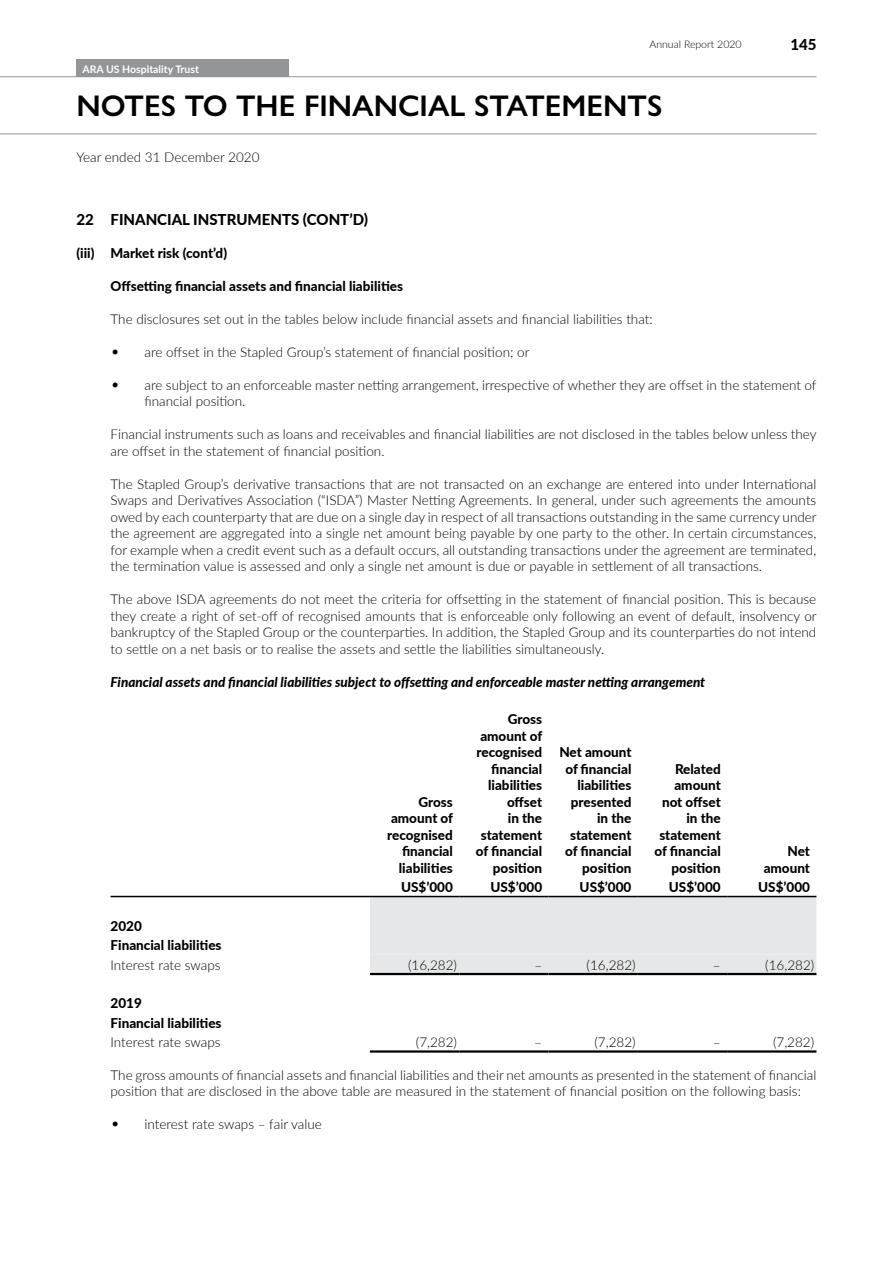
<style>
.page{position:relative;width:893px;height:1263px;background:#fff}
.page>*{position:absolute;margin:0;border:0;box-sizing:border-box;transform-origin:0 0}
.t1{font:600 30px "Gill Sans Nova";color:#000}
.t2{font:800 15px "Lato";color:#000}
.t3{font:300 13.5px/16.5px "Lato";color:#000}
.t4{font:800 13.5px/16.5px "Lato";color:#000;text-align:right}
.t5{font:italic 800 13.5px "Lato";color:#000}
.t6{font:700 10.5px "Lato";color:#fff}
.t7{font:300 10.5px "Lato";color:#000}
.s1{font-size:16.5px}
</style>
<div class="page">
<div style="left:370px;top:897px;width:446px;height:76px;background:#e6e7e8"></div>
<hr style="left:111px;top:896px;width:259px;height:1px;background:#000">
<hr style="left:370px;top:896px;width:89px;height:1px;background:#000">
<hr style="left:459px;top:896px;width:90px;height:1px;background:#000">
<hr style="left:549px;top:896px;width:89px;height:1px;background:#000">
<hr style="left:638px;top:896px;width:89px;height:1px;background:#000">
<hr style="left:727px;top:896px;width:89px;height:1px;background:#000">
<hr style="left:370px;top:1050px;width:89px;height:3px;background:#000">
<hr style="left:459px;top:1050px;width:90px;height:3px;background:#000">
<hr style="left:549px;top:1050px;width:89px;height:3px;background:#000">
<hr style="left:638px;top:1050px;width:89px;height:3px;background:#000">
<hr style="left:727px;top:1050px;width:89px;height:3px;background:#000">
<hr style="left:370px;top:973px;width:89px;height:2px;background:#000">
<hr style="left:459px;top:973px;width:90px;height:2px;background:#000">
<hr style="left:549px;top:973px;width:89px;height:2px;background:#000">
<hr style="left:638px;top:973px;width:89px;height:2px;background:#000">
<hr style="left:727px;top:973px;width:89px;height:2px;background:#000">
<hr style="left:0;top:134px;width:816px;height:1px;background:#939598">
<hr style="left:0;top:76px;width:816px;height:1px;background:#939598">
<div style="left:77px;top:60px;width:212px;height:17px;background:#939598"></div>
<p class="t6" style="left:83px;top:61px;width:118px">ARA US Hospitality Trust</p>
<p class="t7" style="left:650px;top:37px;width:94px">Annual Report 2020</p>
<p class="t2" style="left:790px;top:34px;width:28px">145</p>
<h1 class="t1" style="left:77px;top:88px;width:587px">NOTES TO THE FINANCIAL STATEMENTS</h1>
<p class="t3" style="left:77px;top:149px;width:184px">Year ended 31 December 2020</p>
<p class="t2" style="left:77px;top:208px;width:293px">22 FINANCIAL INSTRUMENTS (CONT’D)</p>
<p class="t4" style="left:77px;top:244px;width:152px">(iii) Market risk (cont’d)</p>
<p class="t4" style="left:111px;top:277px;width:294px">Offsetting financial assets and financial liabilities</p>
<p class="t3" style="left:111px;top:310px;width:544px">The disclosures set out in the tables below include financial assets and financial liabilities that:</p>
<p class="t3" style="left:111px;top:343px;width:420px"><span class="s1">•</span> are offset in the Stapled Group’s statement of financial position; or</p>
<p class="t3" style="left:145px;top:376px;width:673px;text-indent:-34px"><span class="s1">•</span> are subject to an enforceable master netting arrangement, irrespective of whether they are offset in the statement of financial position.</p>
<p class="t3" style="left:111px;top:426px;width:708px">Financial instruments such as loans and receivables and financial liabilities are not disclosed in the tables below unless they are offset in the statement of financial position.</p>
<p class="t3" style="left:111px;top:475px;width:708px;text-align:justify">The Stapled Group’s derivative transactions that are not transacted on an exchange are entered into under International Swaps and Derivatives Association (“ISDA”) Master Netting Agreements. In general, under such agreements the amounts owed by each counterparty that are due on a single day in respect of all transactions outstanding in the same currency under the agreement are aggregated into a single net amount being payable by one party to the other. In certain circumstances, for example when a credit event such as a default occurs, all outstanding transactions under the agreement are terminated, the termination value is assessed and only a single net amount is due or payable in settlement of all transactions.</p>
<p class="t3" style="left:111px;top:591px;width:708px;text-align:justify">The above ISDA agreements do not meet the criteria for offsetting in the statement of financial position. This is because they create a right of set-off of recognised amounts that is enforceable only following an event of default, insolvency or bankruptcy of the Stapled Group or the counterparties. In addition, the Stapled Group and its counterparties do not intend to settle on a net basis or to realise the assets and settle the liabilities simultaneously.</p>
<p class="t5" style="left:111px;top:672px;width:596px">Financial assets and financial liabilities subject to offsetting and enforceable master netting arrangement</p>
<p class="t4" style="left:387px;top:793px;width:67px">Gross amount of recognised financial liabilities</p>
<p class="t4" style="left:476px;top:711px;width:68px">Gross amount of recognised financial liabilities offset<br>in the statement of financial position</p>
<p class="t4" style="left:559px;top:743px;width:74px">Net amount of financial liabilities presented in the statement of financial position</p>
<p class="t4" style="left:654px;top:760px;width:68px">Related amount not offset in the statement of financial position</p>
<p class="t4" style="left:764px;top:842px;width:48px">Net amount</p>
<p class="t4" style="left:401px;top:878px;width:53px">US$’000</p>
<p class="t4" style="left:490px;top:878px;width:53px">US$’000</p>
<p class="t4" style="left:580px;top:878px;width:53px">US$’000</p>
<p class="t4" style="left:669px;top:878px;width:53px">US$’000</p>
<p class="t4" style="left:758px;top:878px;width:53px">US$’000</p>
<p class="t4" style="left:111px;top:916px;width:113px;line-height:19.4px;text-align:left">2020<br>Financial liabilities</p>
<p class="t3" style="left:111px;top:956px;width:111px">Interest rate swaps</p>
<p class="t3" style="left:408px;top:956px;width:51px">(16,282)</p>
<p class="t3" style="left:587px;top:956px;width:51px">(16,282)</p>
<p class="t3" style="left:765px;top:956px;width:51px">(16,282)</p>
<p class="t4" style="left:111px;top:993px;width:113px;line-height:19.4px;text-align:left">2019<br>Financial liabilities</p>
<p class="t3" style="left:111px;top:1033px;width:111px">Interest rate swaps</p>
<p class="t3" style="left:416px;top:1033px;width:43px">(7,282)</p>
<p class="t3" style="left:534px;top:1033px;width:9px">–</p>
<p class="t3" style="left:594px;top:1033px;width:43px">(7,282)</p>
<p class="t3" style="left:713px;top:1033px;width:9px">–</p>
<p class="t3" style="left:773px;top:1033px;width:43px">(7,282)</p>
<p class="t3" style="left:111px;top:1066px;width:707px">The gross amounts of financial assets and financial liabilities and their net amounts as presented in the statement of financial position that are disclosed in the above table are measured in the statement of financial position on the following basis:</p>
<p class="t3" style="left:111px;top:1115px;width:213px"><span class="s1">•</span> interest rate swaps – fair value</p>
</div>
